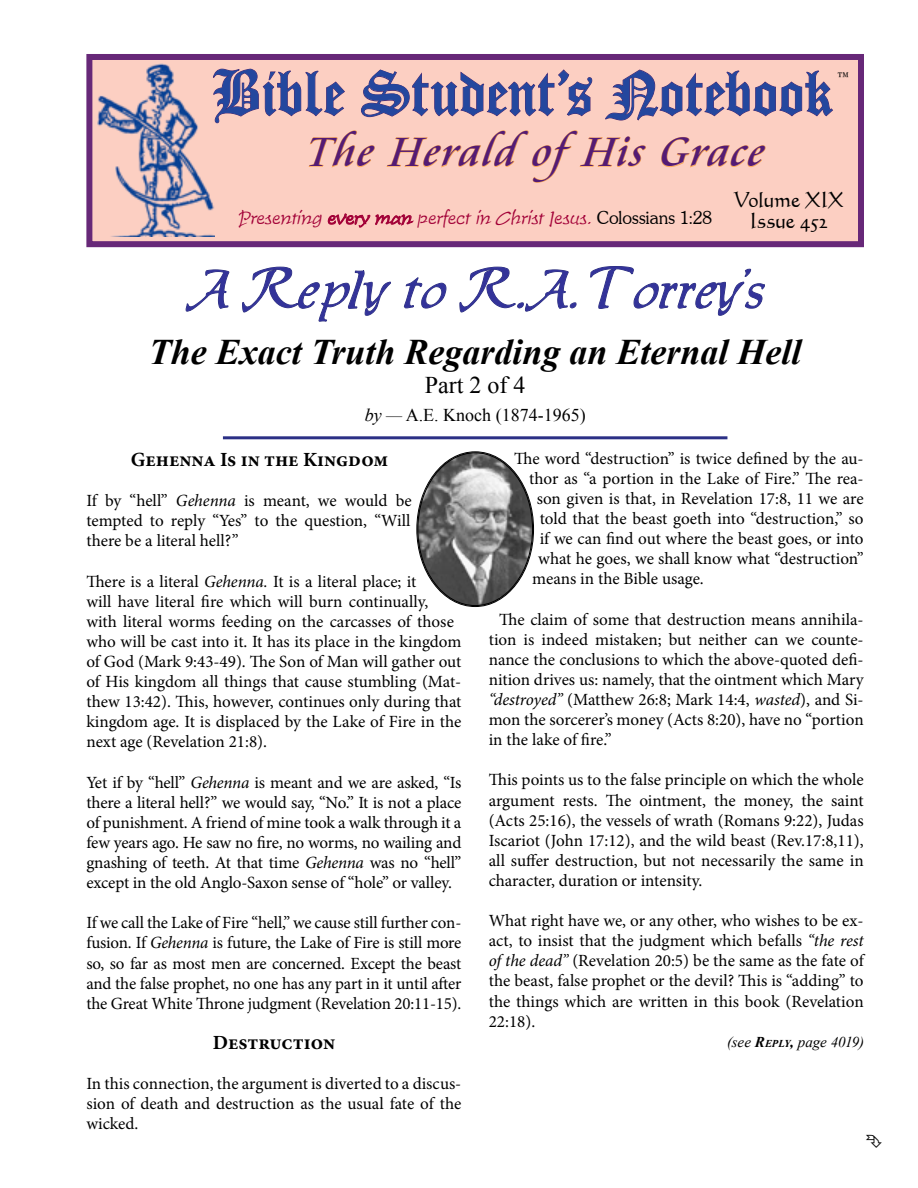
<style>
.page{position:relative;width:918px;height:1188px;background:#fff}
.page>*{position:absolute;margin:0;border:0;box-sizing:border-box;transform-origin:0 0}
.t1{font:69px "Cloister Black BT";color:#24479e}
.t2{font:54px "Allure SSK";color:#339}
.t3{font:italic 45px "Cataneo BT";color:#541b74}
.t4{font:italic 700 36px "Times New Roman";color:#000}
.t5{font:24px "Times New Roman";color:#000}
.t6{font:21px/21px "Calligraphic 421 BT Roman B";letter-spacing:-.005em;color:#000;text-align:center}
.t7{font:700 20.1px "Minion Pro";color:#000}
.t8{font:italic 18px "Time Scr D Ligh";color:#a20037}
.t9{font:18px "Times New Roman";color:#000}
.t10{font:300 18px "Souvenir IT Cby BT";color:#000}
.t11{font:17.1px/20.1px "Minion Pro";letter-spacing:-.005em;color:#000;text-align:justify}
.t12{font:italic 15px "Times New Roman";color:#000}
.s1{font-family:"Souvenir IT Cby BT";font-weight:300;font-style:normal;color:#000}
.s2{font-style:italic}
.s3{font-weight:700}
.s4{font-weight:700;font-size:10.5px}
</style>
<div class="page">
<div style="left:86px;top:54px;width:778px;height:193px;background:#fccfc2;border:6px solid #672878"></div>
<svg style="left:215px;top:68px;width:130px;height:56px"></svg>
<svg style="left:361px;top:69px;width:232px;height:48px"></svg>
<svg style="left:605px;top:69px;width:228px;height:52px"></svg>
<svg style="left:308px;top:130px;width:67px;height:38px"></svg>
<svg style="left:386px;top:130px;width:260px;height:53px"></svg>
<svg style="left:661px;top:137px;width:105px;height:31px"></svg>
<hr style="left:223px;top:436px;width:504px;height:3px;background:#2b3086">
<svg style="left:327px;top:213px;width:87px;height:15px"></svg>
<img style="left:97px;top:64px;width:118px;height:172px">
<svg style="left:185px;top:269px;width:45px;height:43px"></svg>
<svg style="left:242px;top:266px;width:149px;height:56px"></svg>
<svg style="left:403px;top:277px;width:44px;height:32px"></svg>
<svg style="left:459px;top:266px;width:118px;height:47px"></svg>
<svg style="left:590px;top:266px;width:175px;height:50px"></svg>
<img style="left:417px;top:453px;width:116px;height:153px">
<h1 class="t1" style="left:212px;top:51px;width:621px">Bible Student’s Notebook</h1>
<p class="t10" style="left:836px;top:67px;width:16px">™</p>
<h3 class="t3" style="left:305px;top:124px;width:469px">The Herald ofHis Grace</h3>
<p class="t6" style="left:734px;top:188px;width:111px">Volume XIX<br>Issue 452</p>
<p class="t8" style="left:238px;top:208px;width:476px">Presenting every man perfect in Christ Jesus. <span class="s1">C o l o s s i a n s 1: 2 8</span></p>
<h2 class="t2" style="left:186px;top:266px;width:581px">A Reply to R.A. Torrey's</h2>
<h3 class="t4" style="left:149px;top:327px;width:654px">The Exact Truth Regarding an Eternal Hell</h3>
<h3 class="t5" style="left:425px;top:369px;width:102px">Part 2 of 4</h3>
<p class="t9" style="left:365px;top:403px;width:222px"><span class="s2">by —</span> A.E. Knoch (1874-1965)</p>
<p class="t11" style="left:514px;top:448px;width:351px">The word “destruction” is twice defined by the au-</p>
<p class="t11" style="left:529px;top:469px;width:336px">thor as “a portion in the Lake of Fire.” The rea-</p>
<p class="t11" style="left:537px;top:489px;width:329px">son given is that, in Revelation 17:8, 11 we are</p>
<p class="t11" style="left:540px;top:509px;width:325px">told that the beast goeth into “destruction,” so</p>
<p class="t11" style="left:540px;top:529px;width:326px">if we can find out where the beast goes, or into</p>
<p class="t11" style="left:538px;top:549px;width:327px">what he goes, we shall know what “destruction”</p>
<p class="t11" style="left:532px;top:569px;width:173px">means in the Bible usage.</p>
<p class="t11" style="left:489px;top:609px;width:377px;text-indent:10px">The claim of some that destruction means annihila&shy;tion is indeed mistaken; but neither can we counte&shy;nance the conclusions to which the above-quoted defi&shy;nition drives us: namely, that the ointment which Mary <span class="s2">“destroyed”</span> (Matthew 26:8; Mark 14:4, <span class="s2">wasted</span>), and Si&shy;mon the sorcerer’s money (Acts 8:20), have no “portion in the lake of fire.”</p>
<p class="t11" style="left:489px;top:770px;width:377px">This points us to the false principle on which the whole argument rests. The ointment, the money, the saint (Acts 25:16), the vessels of wrath (Romans 9:22), Judas Iscariot (John 17:12), and the wild beast (Rev.17:8,11), all suffer destruction, but not necessarily the same in character, duration or intensity.</p>
<p class="t11" style="left:489px;top:911px;width:378px">What right have we, or any other, who wishes to be ex&shy;act, to insist that the judgment which befalls <span class="s2">“the rest of the dead”</span> (Revelation 20:5) be the same as the fate of the beast, false prophet or the devil? This is “adding” to the things which are written in this book (Revelation 22:18).</p>
<p class="t12" style="left:727px;top:1032px;width:138px">(see <span class="s3">R</span><span class="s4">eply</span><span class="s3">,</span> page 4019)</p>
<p class="t7" style="left:131px;top:445px;width:259px">Gehenna Is in the Kingdom</p>
<p class="t11" style="left:86px;top:491px;width:327px">If by “hell” <span class="s2">Gehenna</span> is meant, we would be tempted to reply “Yes” to the question, “Will there be a literal hell?”</p>
<p class="t11" style="left:86px;top:571px;width:377px;text-align:left">There is a literal <span class="s2">Gehenna.</span> It is a literal place; it<br>will have literal fire which will burn continually, with literal worms feeding on the carcasses of those who will be cast into it. It has its place in the kingdom of God (Mark 9:43-49). The Son of Man will gather out of His kingdom all things that cause stumbling (Mat&shy;thew 13:42). This, however, continues only during that kingdom age. It is displaced by the Lake of Fire in the next age (Revelation 21:8).</p>
<p class="t11" style="left:86px;top:772px;width:377px">Yet if by “hell” <span class="s2">Gehenna</span> is meant and we are asked, “Is there a literal hell?” we would say, “No.” It is not a place of punishment. A friend of mine took a walk through it a few years ago. He saw no fire, no worms, no wailing and gnashing of teeth. At that time <span class="s2">Gehenna</span> was no “hell” except in the old Anglo-Saxon sense of “hole” or valley.</p>
<p class="t11" style="left:86px;top:913px;width:377px">If we call the Lake of Fire “hell,” we cause still further con&shy;fusion. If <span class="s2">Gehenna</span> is future, the Lake of Fire is still more so, so far as most men are concerned. Except the beast and the false prophet, no one has any part in it until after the Great White Throne judgment (Revelation 20:11-15).</p>
<p class="t7" style="left:213px;top:1028px;width:124px">Destruction</p>
<p class="t11" style="left:86px;top:1074px;width:377px">In this connection, the argument is diverted to a discus&shy;sion of death and destruction as the usual fate of the wicked.</p>
</div>
